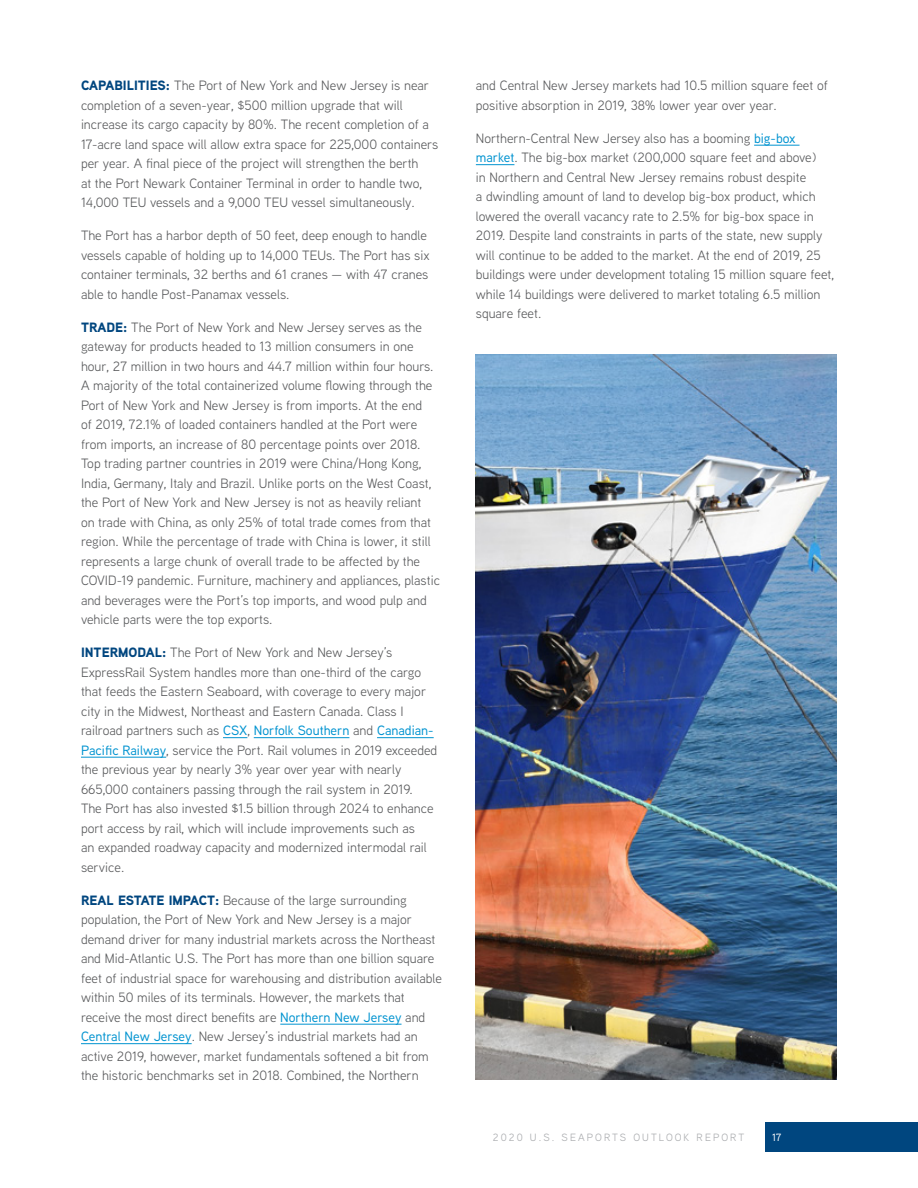
<style>
.page{position:relative;width:918px;height:1188px;background:#fff}
.page>*{position:absolute;margin:0;border:0;box-sizing:border-box;transform-origin:0 0}
.t1{font:13.5px/19.5px "Aaux Next";color:#58595b}
.t2{font:10.5px "Aaux Next";letter-spacing:.2em;color:#a7a9ac}
.t3{font:500 10.5px "Aaux Next";color:#fff}
.s1{font-weight:900;color:#00467f}
.s2{font-weight:500;color:#0093d0}
</style>
<div class="page">
<svg style="left:223px;top:737px;width:24px;height:1px"></svg>
<hr style="left:254px;top:737px;width:95px;height:1px;background:#0093d0">
<hr style="left:377px;top:737px;width:57px;height:1px;background:#0093d0">
<hr style="left:81px;top:757px;width:85px;height:1px;background:#0093d0">
<hr style="left:280px;top:1024px;width:122px;height:1px;background:#0093d0">
<hr style="left:81px;top:1043px;width:111px;height:1px;background:#0093d0">
<hr style="left:754px;top:145px;width:46px;height:1px;background:#0093d0">
<hr style="left:476px;top:164px;width:38px;height:1px;background:#0093d0">
<img style="left:476px;top:354px;width:361px;height:726px">
<div style="left:766px;top:1123px;width:152px;height:29px;background:#00467f"></div>
<p class="t1" style="left:81px;top:76px;width:359px"><span class="s1">CAPABILITIES:</span> The Port of New York and New Jersey is near completion of a seven-year, $500 million upgrade that will increase its cargo capacity by 80%. The recent completion of a 17-acre land space will allow extra space for 225,000 containers per year. A final piece of the project will strengthen the berth<br>at the Port Newark Container Terminal in order to handle two, 14,000 TEU vessels and a 9,000 TEU vessel simultaneously.</p>
<p class="t1" style="left:81px;top:225px;width:350px">The Port has a harbor depth of 50 feet, deep enough to handle vessels capable of holding up to 14,000 TEUs. The Port has six container terminals, 32 berths and 61 cranes — with 47 cranes able to handle Post-Panamax vessels.</p>
<p class="t1" style="left:81px;top:317px;width:361px"><span class="s1">TRADE:</span> The Port of New York and New Jersey serves as the gateway for products headed to 13 million consumers in one hour, 27 million in two hours and 44.7 million within four hours.<br>A majority of the total containerized volume flowing through the Port of New York and New Jersey is from imports. At the end<br>of 2019, 72.1% of loaded containers handled at the Port were from imports, an increase of 80 percentage points over 2018.<br>Top trading partner countries in 2019 were China/Hong Kong, India, Germany, Italy and Brazil. Unlike ports on the West Coast, the Port of New York and New Jersey is not as heavily reliant<br>on trade with China, as only 25% of total trade comes from that region. While the percentage of trade with China is lower, it still represents a large chunk of overall trade to be affected by the COVID-19 pandemic. Furniture, machinery and appliances, plastic and beverages were the Port’s top imports, and wood pulp and vehicle parts were the top exports.</p>
<p class="t1" style="left:81px;top:642px;width:358px"><span class="s1">INTERMODAL:</span> The Port of New York and New Jersey’s ExpressRail System handles more than one-third of the cargo that feeds the Eastern Seaboard, with coverage to every major city in the Midwest, Northeast and Eastern Canada. Class I railroad partners such as <span class="s2">CSX</span>, <span class="s2">Norfolk Southern</span> and <span class="s2">Canadian-Pacific Railway</span>, service the Port. Rail volumes in 2019 exceeded the previous year by nearly 3% year over year with nearly 665,000 containers passing through the rail system in 2019.<br>The Port has also invested $1.5 billion through 2024 to enhance port access by rail, which will include improvements such as<br>an expanded roadway capacity and modernized intermodal rail service.</p>
<p class="t1" style="left:81px;top:890px;width:362px"><span class="s1">REAL ESTATE IMPACT:</span> Because of the large surrounding population, the Port of New York and New Jersey is a major demand driver for many industrial markets across the Northeast and Mid-Atlantic U.S. The Port has more than one billion square feet of industrial space for warehousing and distribution available within 50 miles of its terminals. However, the markets that receive the most direct benefits are <span class="s2">Northern New Jersey</span> and <span class="s2">Central New Jersey</span>. New Jersey’s industrial markets had an active 2019, however, market fundamentals softened a bit from the historic benchmarks set in 2018. Combined, the Northern</p>
<p class="t1" style="left:476px;top:76px;width:353px">and Central New Jersey markets had 10.5 million square feet of positive absorption in 2019, 38% lower year over year.</p>
<p class="t1" style="left:476px;top:128px;width:360px">Northern-Central New Jersey also has a booming <span class="s2">big-box market</span>. The big-box market (200,000 square feet and above)<br>in Northern and Central New Jersey remains robust despite<br>a dwindling amount of land to develop big-box product, which lowered the overall vacancy rate to 2.5% for big-box space in 2019. Despite land constraints in parts of the state, new supply will continue to be added to the market. At the end of 2019, 25 buildings were under development totaling 15 million square feet, while 14 buildings were delivered to market totaling 6.5 million square feet.</p>
<p class="t2" style="left:493px;top:1130px;width:253px">2020 U.S. SEAPORTS OUTLOOK REPORT</p>
<p class="t3" style="left:772px;top:1130px;width:11px">17</p>
</div>
